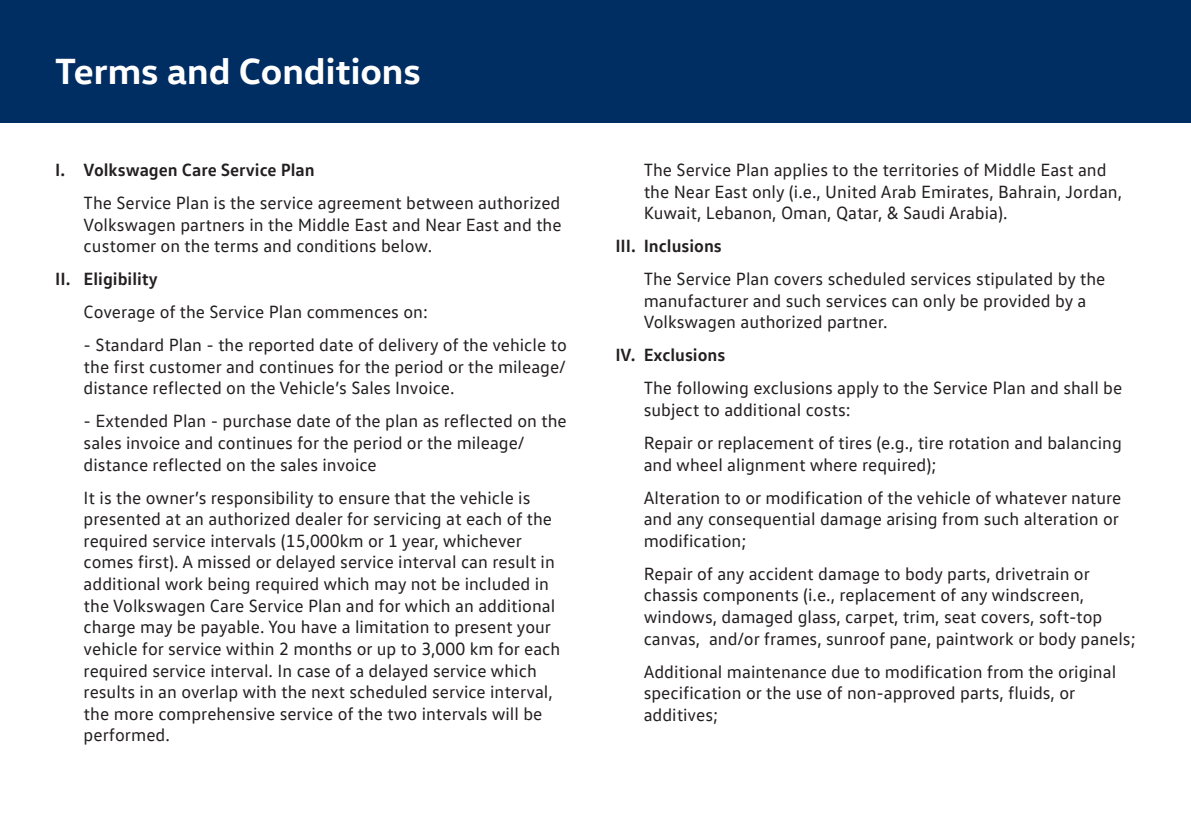
<style>
.page{position:relative;width:1191px;height:840px;background:#fff}
.page>*{position:absolute;margin:0;border:0;box-sizing:border-box;transform-origin:0 0}
.t1{font:700 37px "VW Head";color:#fff}
.t2{font:18px/21.6px "VW Text";color:#231f20}
.t3{font:700 18px "VW Text";color:#231f20}
</style>
<div class="page">
<div style="left:0;top:0;width:1191px;height:122px;background:#002d62"></div>
<h1 class="t1" style="left:55px;top:48px;width:367px">Terms and Conditions</h1>
<p class="t3" style="left:55px;top:158px;width:261px">I. Volkswagen Care Service Plan</p>
<p class="t2" style="left:84px;top:191px;width:479px;text-align:justify">The Service Plan is the service agreement between authorized Volkswagen partners in the Middle East and Near East and the customer on the terms and conditions below.</p>
<p class="t3" style="left:55px;top:267px;width:104px">II. Eligibility</p>
<p class="t2" style="left:84px;top:300px;width:346px">Coverage of the Service Plan commences on:</p>
<p class="t2" style="left:84px;top:333px;width:485px;text-align:justify">- Standard Plan - the reported date of delivery of the vehicle to the first customer and continues for the period or the mileage/ distance reflected on the Vehicle’s Sales Invoice.</p>
<p class="t2" style="left:84px;top:409px;width:484px">- Extended Plan - purchase date of the plan as reflected on the sales invoice and continues for the period or the mileage/ distance reflected on the sales invoice</p>
<p class="t2" style="left:84px;top:486px;width:478px">It is the owner’s responsibility to ensure that the vehicle is presented at an authorized dealer for servicing at each of the required service intervals (15,000km or 1 year, whichever comes first). A missed or delayed service interval can result in additional work being required which may not be included in the Volkswagen Care Service Plan and for which an additional charge may be payable. You have a limitation to present your vehicle for service within 2 months or up to 3,000 km for each required service interval. In case of a delayed service which results in an overlap with the next scheduled service interval, the more comprehensive service of the two intervals will be performed.</p>
<p class="t2" style="left:643px;top:158px;width:480px">The Service Plan applies to the territories of Middle East and the Near East only (i.e., United Arab Emirates, Bahrain, Jordan,<br>Kuwait, Lebanon, Oman, Qatar, &amp; Saudi Arabia).</p>
<p class="t3" style="left:615px;top:234px;width:108px">III. Inclusions</p>
<p class="t2" style="left:643px;top:267px;width:463px">The Service Plan covers scheduled services stipulated by the manufacturer and such services can only be provided by a<br>Volkswagen authorized partner.</p>
<p class="t3" style="left:615px;top:343px;width:111px">IV. Exclusions</p>
<p class="t2" style="left:643px;top:376px;width:480px">The following exclusions apply to the Service Plan and shall be subject to additional costs:</p>
<p class="t2" style="left:643px;top:431px;width:479px">Repair or replacement of tires (e.g., tire rotation and balancing and wheel alignment where required);</p>
<p class="t2" style="left:643px;top:486px;width:479px">Alteration to or modification of the vehicle of whatever nature and any consequential damage arising from such alteration or modification;</p>
<p class="t2" style="left:643px;top:562px;width:493px">Repair of any accident damage to body parts, drivetrain or chassis components (i.e., replacement of any windscreen, windows, damaged glass, carpet, trim, seat covers, soft-top canvas, and/or frames, sunroof pane, paintwork or body panels;</p>
<p class="t2" style="left:643px;top:659px;width:474px">Additional maintenance due to modification from the original specification or the use of non-approved parts, fluids, or additives;</p>
</div>
